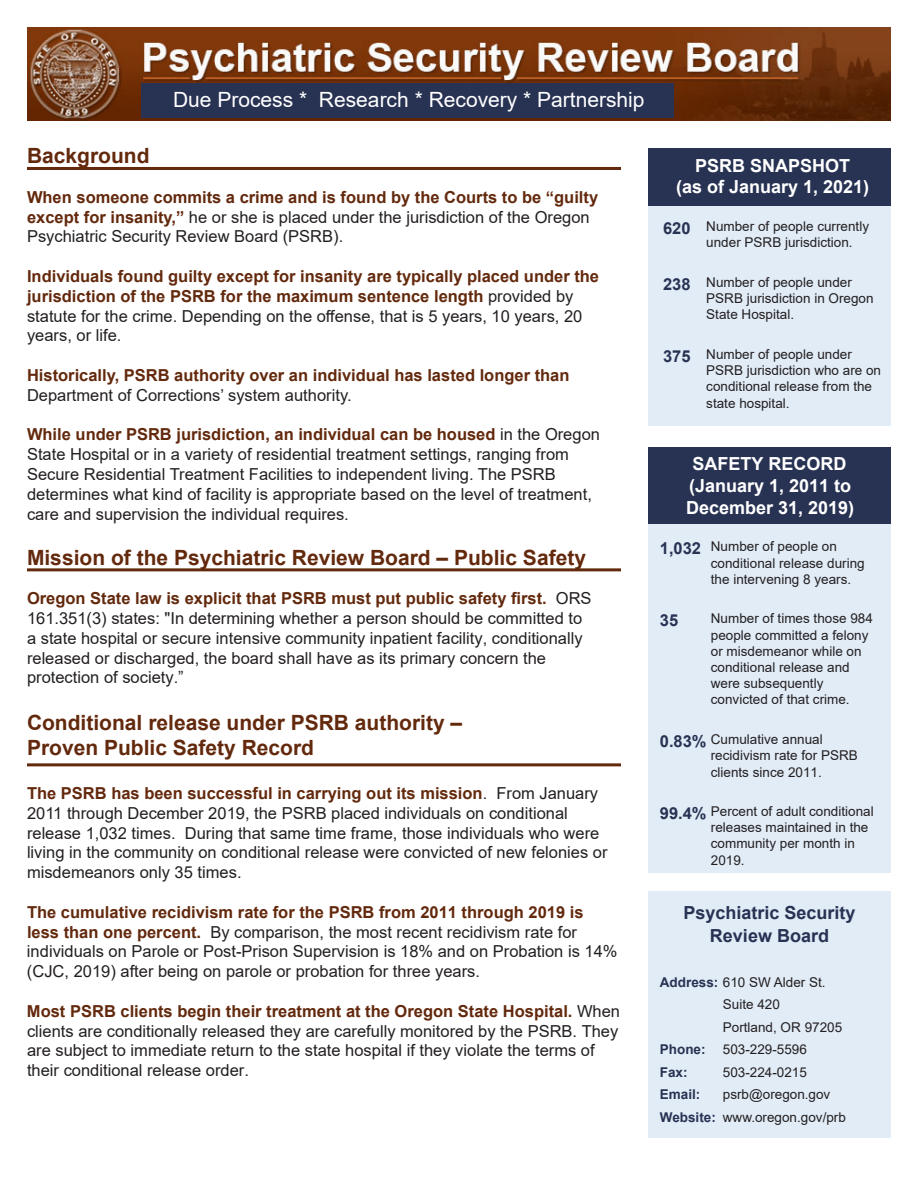
<style>
.page{position:relative;width:918px;height:1188px;background:#fff}
.page>*{position:absolute;margin:0;border:0;box-sizing:border-box;transform-origin:0 0}
.Headline_2-liner{font:700 21px/25.2px "Arial";color:#63290d}
.headline{font:700 21px "Arial";color:#63290d}
.t1{font:21px "Arial";color:#fff}
.t2{font:700 18px/21.6px "Arial";color:#fff;text-align:center}
.t3{font:700 18px "Arial";color:#283253}
.body{font:16.5px/19.8px "Arial";color:#231f20}
.body-2{font:700 16.5px/19.8px "Arial";color:#63290d}
.Headline_2-liner-2{font:16.5px/19.8px "Arial";color:#231f20}
.sidebar_number_paras{font:13.5px/16.2px "Arial";color:#231f20}
.sidebar_paras{font:13.5px "Arial";color:#231f20}
.sidebar_paras-2{font:700 13.5px "Arial";color:#283253}
.s1{font-weight:700;color:#63290d}
.s2{font-weight:400;color:#231f20}
.s3{font-weight:700;font-size:16.5px;color:#283253}
.s4{font-weight:700;color:#283253}
</style>
<div class="page">
<img style="left:27px;top:27px;width:864px;height:94px">
<hr style="left:27px;top:167px;width:594px;height:3px;background:#63290d">
<hr style="left:27px;top:568px;width:594px;height:3px;background:#63290d">
<hr style="left:27px;top:763px;width:594px;height:3px;background:#63290d">
<div style="left:648px;top:148px;width:243px;height:278px;background:#e1ecf7"></div>
<div style="left:648px;top:450px;width:243px;height:423px;background:#e1ecf7"></div>
<div style="left:648px;top:891px;width:243px;height:246px;background:#e1ecf7"></div>
<div style="left:648px;top:148px;width:243px;height:57px;background:#283253"></div>
<div style="left:648px;top:447px;width:243px;height:77px;background:#283253"></div>
<div style="left:141px;top:83px;width:533px;height:35px;background:#283253"></div>
<p class="t1" style="left:173px;top:85px;width:473px">Due Process * Research * Recovery * Partnership</p>
<p class="headline" style="left:27px;top:141px;width:124px">Background</p>
<p class="body" style="left:27px;top:187px;width:573px"><span class="s1">When someone commits a crime and is found by the Courts to be “guilty except for insanity,”</span> he or she is placed under the jurisdiction of the Oregon<br>Psychiatric Security Review Board (PSRB).</p>
<p class="body-2" style="left:27px;top:267px;width:574px">Individuals found guilty except for insanity are typically placed under the jurisdiction of the PSRB for the maximum sentence length <span class="s2">provided by statute for the crime. Depending on the offense, that is 5 years, 10 years, 20 years, or life.</span></p>
<p class="body-2" style="left:27px;top:366px;width:544px">Historically, PSRB authority over an individual has lasted longer than<br><span class="s2">Department of Corrections’ system authority.</span></p>
<p class="body" style="left:27px;top:425px;width:575px"><span class="s1">While under PSRB jurisdiction, an individual can be housed</span> in the Oregon State Hospital or in a variety of residential treatment settings, ranging from Secure Residential Treatment Facilities to independent living. The PSRB determines what kind of facility is appropriate based on the level of treatment, care and supervision the individual requires.</p>
<p class="headline" style="left:27px;top:542px;width:561px">Mission of the Psychiatric Review Board – Public Safety</p>
<p class="Headline_2-liner-2" style="left:27px;top:588px;width:566px"><span class="s1">Oregon State law is explicit that PSRB must put public safety first.</span> ORS 161.351(3) states: "In determining whether a person should be committed to a state hospital or secure intensive community inpatient facility, conditionally released or discharged, the board shall have as its primary concern the protection of society.”</p>
<p class="Headline_2-liner" style="left:27px;top:711px;width:437px">Conditional release under PSRB authority –<br>Proven Public Safety Record</p>
<p class="body" style="left:27px;top:783px;width:582px"><span class="s1">The PSRB has been successful in carrying out its mission</span>. From January 2011 through December 2019, the PSRB placed individuals on conditional release 1,032 times. During that same time frame, those individuals who were living in the community on conditional release were convicted of new felonies or misdemeanors only 35 times.</p>
<p class="body" style="left:27px;top:902px;width:592px"><span class="s1">The cumulative recidivism rate for the PSRB from 2011 through 2019 is less than one percent.</span> By comparison, the most recent recidivism rate for individuals on Parole or Post-Prison Supervision is 18% and on Probation is 14% (CJC, 2019) after being on parole or probation for three years.</p>
<p class="body" style="left:27px;top:1001px;width:595px"><span class="s1">Most PSRB clients begin their treatment at the Oregon State Hospital.</span> When clients are conditionally released they are carefully monitored by the PSRB. They are subject to immediate return to the state hospital if they violate the terms of their conditional release order.</p>
<p class="t2" style="left:676px;top:155px;width:195px">PSRB SNAPSHOT<br>(as of January 1, 2021)</p>
<p class="sidebar_number_paras" style="left:706px;top:218px;width:164px">Number of people currently under PSRB jurisdiction.</p>
<p class="sidebar_number_paras" style="left:706px;top:274px;width:169px">Number of people under<br>PSRB jurisdiction in Oregon<br>State Hospital.</p>
<p class="sidebar_number_paras" style="left:706px;top:346px;width:176px">Number of people under<br>PSRB jurisdiction who are on conditional release from the state hospital.</p>
<p class="t2" style="left:686px;top:454px;width:170px">SAFETY RECORD (January 1, 2011 to<br>December 31, 2019)</p>
<p class="sidebar_number_paras" style="left:711px;top:539px;width:155px">Number of people on conditional release during the intervening 8 years.</p>
<p class="sidebar_number_paras" style="left:711px;top:611px;width:164px">Number of times those 984 people committed a felony or misdemeanor while on conditional release and were subsequently convicted of that crime.</p>
<p class="sidebar_number_paras" style="left:711px;top:731px;width:149px;text-indent:-51px"><span class="s3">0.83%</span> Cumulative annual recidivism rate for PSRB clients since 2011.</p>
<p class="sidebar_number_paras" style="left:711px;top:803px;width:164px;text-indent:-51px"><span class="s3">99.4%</span> Percent of adult conditional releases maintained in the community per month in<br>2019.</p>
<p class="t3" style="left:683px;top:900px;width:174px">Psychiatric Security</p>
<p class="t3" style="left:710px;top:923px;width:121px">Review Board</p>
<p class="sidebar_paras" style="left:660px;top:973px;width:167px"><span class="s4">Address:</span> 610 SW Alder St.</p>
<p class="sidebar_paras" style="left:723px;top:995px;width:59px">Suite 420</p>
<p class="sidebar_paras" style="left:723px;top:1018px;width:121px">Portland, OR 97205</p>
<p class="sidebar_paras-2" style="left:660px;top:1040px;width:47px">Phone:</p>
<p class="sidebar_paras" style="left:723px;top:1040px;width:86px">503-229-5596</p>
<p class="sidebar_paras-2" style="left:660px;top:1063px;width:29px">Fax:</p>
<p class="sidebar_paras" style="left:723px;top:1063px;width:86px">503-224-0215</p>
<p class="sidebar_paras-2" style="left:660px;top:1085px;width:42px">Email:</p>
<p class="sidebar_paras" style="left:723px;top:1085px;width:109px">psrb@oregon.gov</p>
<p class="sidebar_paras" style="left:660px;top:1108px;width:188px"><span class="s4">Website:</span> www.oregon.gov/prb</p>
</div>
